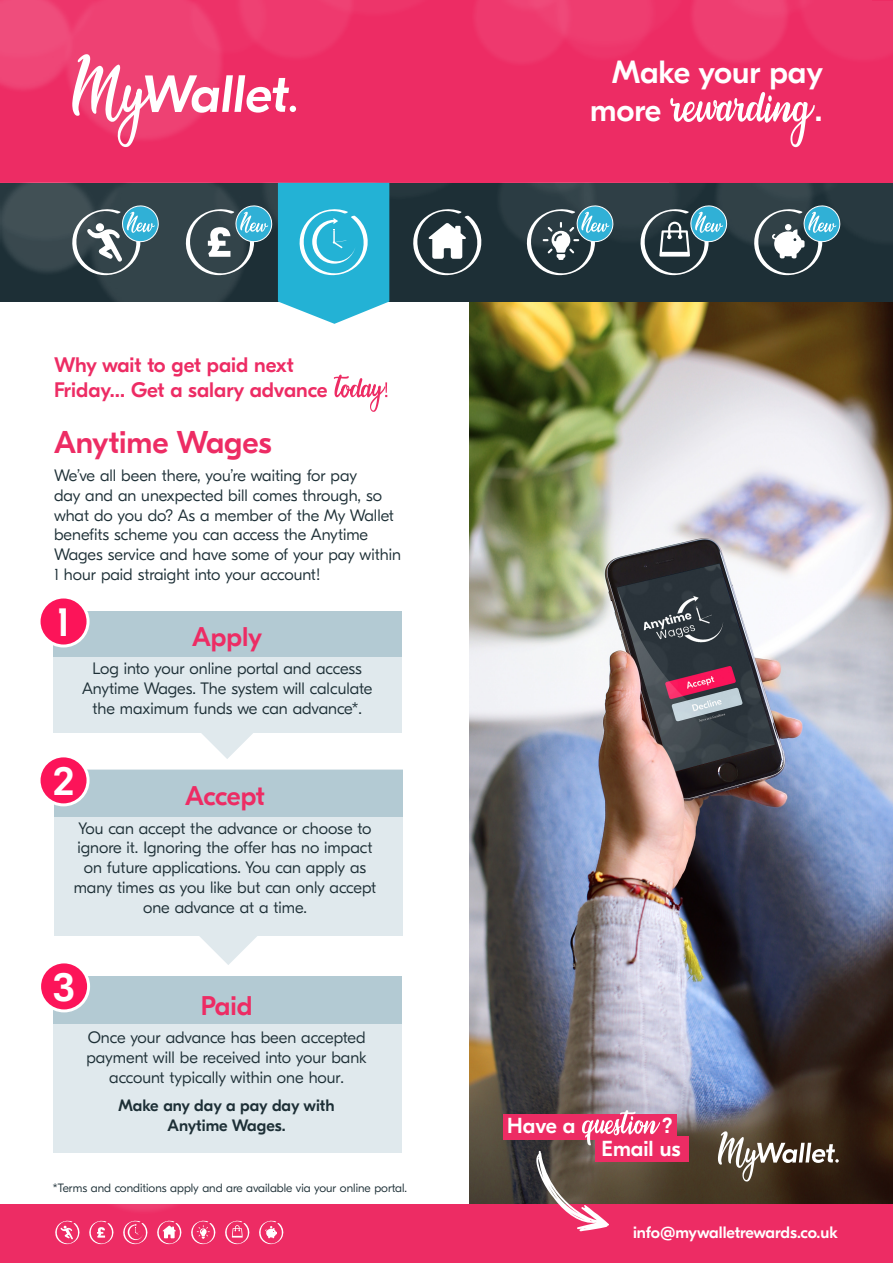
<style>
.page{position:relative;width:893px;height:1263px;background:#fff}
.page>*{position:absolute;margin:0;border:0;box-sizing:border-box;transform-origin:0 0}
.t1{font:500 40.95px "GT Eesti Display";color:#fff}
.t2{font:500 32.1px/38.4px "GT Eesti Display";color:#fff}
.t3{font:500 31.5px "GT Eesti Display";color:#ed2c64}
.t4{font:500 27px "GT Eesti Display";letter-spacing:-.005em;color:#ed2c64}
.t5{font:500 21.75px "GT Eesti Display";color:#fff}
.t6{font:500 21px "GT Eesti Display";color:#ed2c64}
.t7{font:300 16.5px/19.8px "GT Eesti Display";color:#1d2f36;text-align:center}
.t8{font:500 16.5px/19.8px "GT Eesti Display";color:#1d2f36;text-align:center}
.t9{font:500 16.5px "GT Eesti Display";letter-spacing:-.015em;color:#fff}
.t10{font:300 12px "GT Eesti Display";color:#1d2f36}
</style>
<div class="page">
<img style="left:470px;top:301px;width:423px;height:904px">
<svg style="left:199px;top:936px;width:58px;height:29px"></svg>
<svg style="left:193px;top:732px;width:69px;height:27px"></svg>
<div style="left:53px;top:611px;width:348px;height:121px;background:#e0e9ed"></div>
<div style="left:53px;top:611px;width:348px;height:45px;background:#b3cad3"></div>
<div style="left:0;top:0;width:893px;height:183px;background:#ed2c64"></div>
<img style="left:0;top:0;width:814px;height:148px">
<svg style="left:72px;top:54px;width:224px;height:93px"></svg>
<div style="left:0;top:1205px;width:893px;height:58px;background:#ed2c64"></div>
<img style="left:116px;top:1205px;width:57px;height:6px">
<svg style="left:670px;top:92px;width:145px;height:55px"></svg>
<img style="left:0;top:183px;width:893px;height:118px">
<svg style="left:334px;top:375px;width:53px;height:37px"></svg>
<div style="left:54px;top:770px;width:349px;height:166px;background:#e0e9ed"></div>
<div style="left:54px;top:770px;width:349px;height:46px;background:#b3cad3"></div>
<div style="left:53px;top:976px;width:349px;height:176px;background:#e0e9ed"></div>
<div style="left:53px;top:976px;width:349px;height:47px;background:#b3cad3"></div>
<div style="left:39px;top:597px;width:49px;height:49px;background:#fc1459;border-radius:50%"></div>
<div style="left:38px;top:595px;width:52px;height:52px;border:3px solid #fff;border-radius:50%"></div>
<div style="left:39px;top:756px;width:49px;height:49px;background:#fc1459;border-radius:50%"></div>
<div style="left:38px;top:754px;width:52px;height:52px;border:3px solid #fff;border-radius:50%"></div>
<div style="left:40px;top:962px;width:49px;height:49px;background:#fc1459;border-radius:50%"></div>
<div style="left:38px;top:960px;width:52px;height:52px;border:3px solid #fff;border-radius:50%"></div>
<svg style="left:718px;top:1131px;width:121px;height:50px;background:#695c4d"></svg>
<svg style="left:411px;top:206px;width:73px;height:69px"></svg>
<svg style="left:70px;top:204px;width:90px;height:71px;background:#5a757e"></svg>
<svg style="left:183px;top:183px;width:206px;height:141px"></svg>
<svg style="left:524px;top:204px;width:91px;height:71px;background:#4c6771"></svg>
<svg style="left:638px;top:204px;width:91px;height:71px;background:#48646e"></svg>
<svg style="left:752px;top:204px;width:90px;height:71px"></svg>
<svg style="left:225px;top:1220px;width:25px;height:24px"></svg>
<svg style="left:259px;top:1220px;width:25px;height:24px"></svg>
<svg style="left:191px;top:1220px;width:25px;height:24px"></svg>
<svg style="left:89px;top:1220px;width:25px;height:24px"></svg>
<svg style="left:157px;top:1220px;width:25px;height:24px"></svg>
<svg style="left:123px;top:1220px;width:25px;height:24px"></svg>
<svg style="left:55px;top:1220px;width:25px;height:24px"></svg>
<div style="left:503px;top:1114px;width:173px;height:25px;background:#ed2c64"></div>
<div style="left:595px;top:1136px;width:93px;height:26px;background:#ed2c64"></div>
<svg style="left:534px;top:1110px;width:126px;height:121px"></svg>
<p class="t6" style="left:54px;top:353px;width:241px">Why wait to get paid next</p>
<p class="t6" style="left:54px;top:379px;width:275px">Friday… Get a salary advance</p>
<p class="t3" style="left:54px;top:425px;width:219px">Anytime Wages</p>
<p class="t7" style="left:54px;top:466px;width:348px;text-align:left">We’ve all been there, you’re waiting for pay<br>day and an unexpected bill comes through, so what do you do? As a member of the My Wallet benefits scheme you can access the Anytime Wages service and have some of your pay within 1 hour paid straight into your account!</p>
<p class="t1" style="left:57px;top:600px;width:15px">1</p>
<p class="t4" style="left:192px;top:622px;width:72px">Apply</p>
<p class="t7" style="left:82px;top:659px;width:292px">Log into your online portal and access<br>Anytime Wages. The system will calculate the maximum funds we can advance*.</p>
<p class="t1" style="left:53px;top:758px;width:23px">2</p>
<p class="t4" style="left:185px;top:781px;width:81px">Accept</p>
<p class="t7" style="left:74px;top:818px;width:304px">You can accept the advance or choose to ignore it. Ignoring the offer has no impact on future applications. You can apply as many times as you like but can only accept one advance at a time.</p>
<p class="t1" style="left:53px;top:964px;width:23px">3</p>
<p class="t4" style="left:201px;top:991px;width:53px">Paid</p>
<p class="t7" style="left:86px;top:1028px;width:282px">Once your advance has been accepted payment will be received into your bank account typically within one hour.</p>
<p class="t8" style="left:119px;top:1096px;width:218px">Make any day a pay day with<br>Anytime Wages.</p>
<p class="t10" style="left:53px;top:1181px;width:356px">*Terms and conditions apply and are available via your online portal.</p>
<p class="t2" style="left:590px;top:53px;width:234px;text-indent:22px">Make your pay more</p>
<p class="t2" style="left:815px;top:92px;width:9px">.</p>
<p class="t5" style="left:507px;top:1114px;width:70px">Have a</p>
<p class="t5" style="left:662px;top:1114px;width:12px">?</p>
<p class="t5" style="left:602px;top:1137px;width:80px">Email us</p>
<p class="t9" style="left:633px;top:1223px;width:206px">info@mywalletrewards.co.uk</p>
</div>
